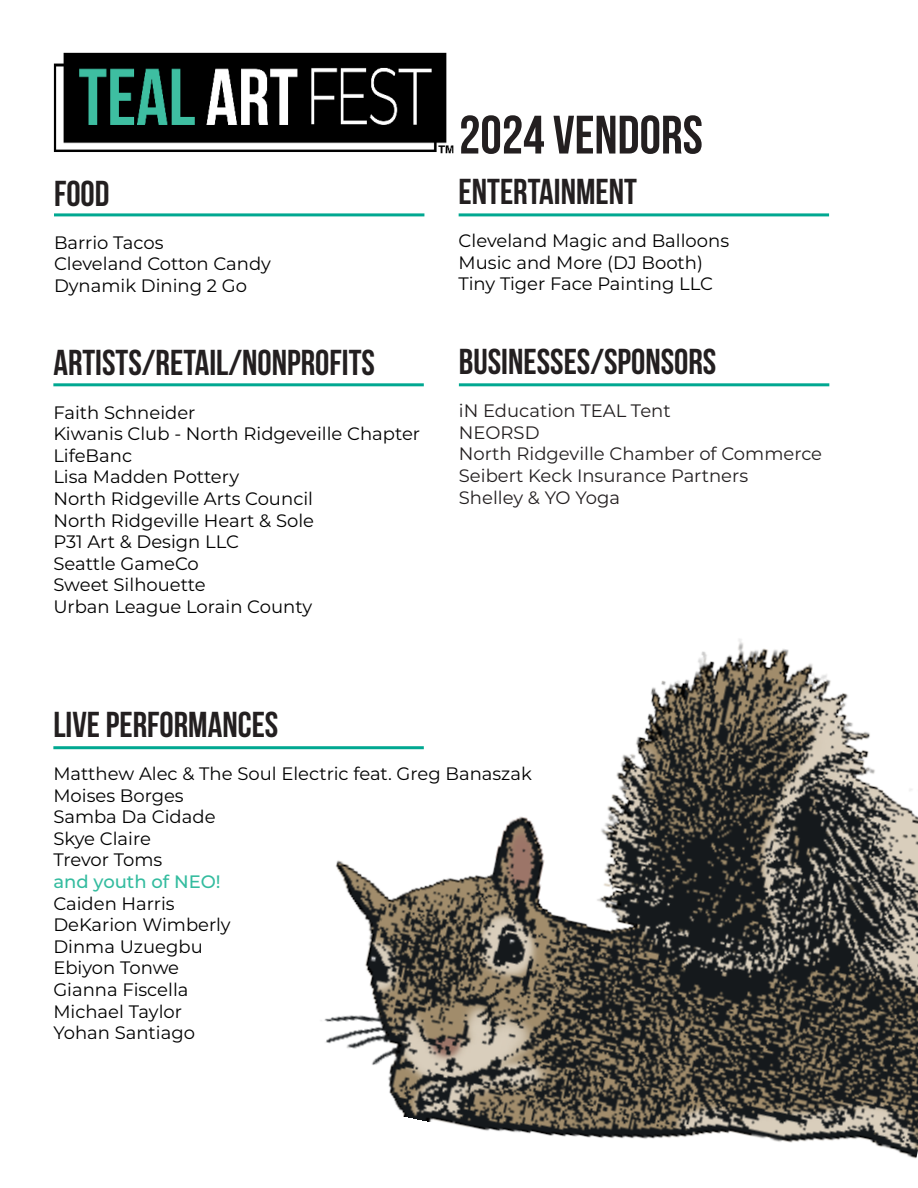
<style>
.page{position:relative;width:918px;height:1188px;background:#fff}
.page>*{position:absolute;margin:0;border:0;box-sizing:border-box;transform-origin:0 0}
.t1{font:700 54px "Bebas Neue";color:#231f20}
.t2{font:700 36px "Bebas Neue";color:#231f20}
.t3{font:18px/21.6px "Montserrat";color:#000}
.t4{font:18px/21.6px "Montserrat";color:#231f20}
.t5{font:500 18px "Montserrat";color:#34bc9f}
</style>
<div class="page">
<img style="left:53px;top:52px;width:401px;height:102px">
<hr style="left:54px;top:213px;width:370px;height:3px;background:#00a891">
<hr style="left:53px;top:383px;width:371px;height:3px;background:#00a891">
<hr style="left:459px;top:213px;width:370px;height:3px;background:#00a891">
<hr style="left:459px;top:383px;width:370px;height:3px;background:#00a891">
<img style="left:53px;top:639px;width:865px;height:520px">
<hr style="left:53px;top:746px;width:371px;height:3px;background:#00a891">
<h2 class="t2" style="left:54px;top:172px;width:57px">FOOD</h2>
<p class="t3" style="left:54px;top:233px;width:219px">Barrio Tacos<br>Cleveland Cotton Candy<br>Dynamik Dining 2 Go</p>
<h2 class="t2" style="left:53px;top:342px;width:323px">ARTISTS/RETAIL/NONPROFITS</h2>
<p class="t3" style="left:53px;top:403px;width:368px">Faith Schneider<br>Kiwanis Club - North Ridgeveille Chapter<br>LifeBanc<br>Lisa Madden Pottery<br>North Ridgeville Arts Council<br>North Ridgeville Heart &amp; Sole<br>P31 Art &amp; Design LLC<br>Seattle GameCo<br>Sweet Silhouette<br>Urban League Lorain County</p>
<h1 class="t1" style="left:459px;top:103px;width:245px">2024 VENDORS</h1>
<h2 class="t2" style="left:459px;top:171px;width:180px">ENTERTAINMENT</h2>
<p class="t3" style="left:459px;top:232px;width:272px">Cleveland Magic and Balloons<br>Music and More (DJ Booth)<br>Tiny Tiger Face Painting LLC</p>
<h2 class="t2" style="left:459px;top:341px;width:259px">BUSINESSES/SPONSORS</h2>
<p class="t4" style="left:459px;top:401px;width:365px">iN Education TEAL Tent<br>NEORSD<br>North Ridgeville Chamber of Commerce<br>Seibert Keck Insurance Partners<br>Shelley &amp; YO Yoga</p>
<h2 class="t2" style="left:53px;top:703px;width:227px">LIVE PERFORMANCES</h2>
<p class="t3" style="left:53px;top:764px;width:480px">Matthew Alec &amp; The Soul Electric feat. Greg Banaszak<br>Moises Borges<br>Samba Da Cidade<br>Skye Claire<br>Trevor Toms</p>
<p class="t5" style="left:53px;top:875px;width:169px">and youth of NEO!</p>
<p class="t3" style="left:53px;top:894px;width:179px">Caiden Harris<br>DeKarion Wimberly<br>Dinma Uzuegbu<br>Ebiyon Tonwe<br>Gianna Fiscella<br>Michael Taylor<br>Yohan Santiago</p>
</div>
